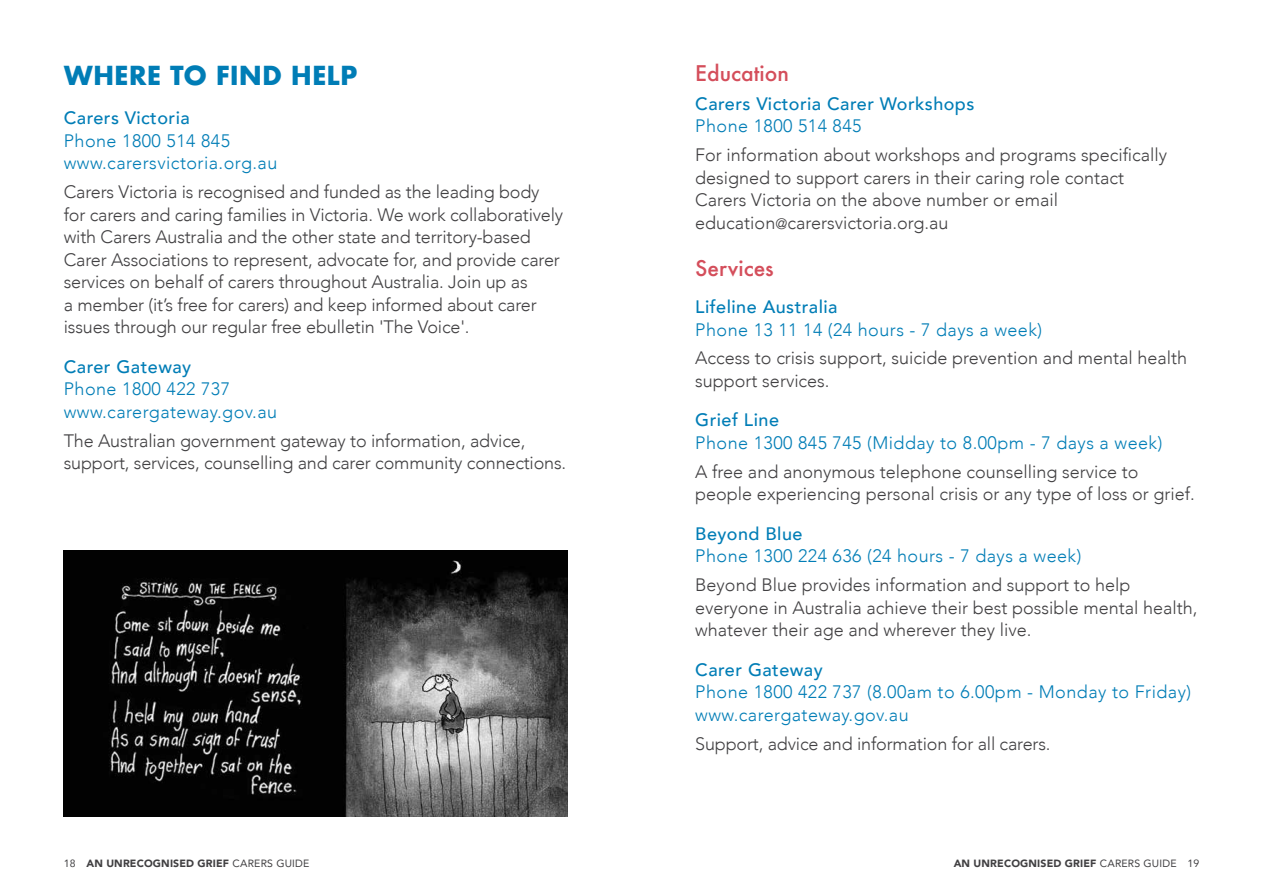
<style>
.page{position:relative;width:1263px;height:893px;background:#fff}
.page>*{position:absolute;margin:0;border:0;box-sizing:border-box;transform-origin:0 0}
.t1{font:700 25.5px "Futura";color:#007db6}
.t2{font:500 21px "Futura";color:#d44e5b}
.t3{font:300 18px/22.5px "Avenir";letter-spacing:-.01em;color:#414042}
.t4{font:300 18px/22.5px "Avenir";letter-spacing:.025em;color:#007db6}
.t5{font:500 18px "Avenir";letter-spacing:.025em;color:#007db6}
.t6{font:900 10.5px "Avenir";letter-spacing:.015em;color:#414042}
.s1{font-size:15px}
.s2{font-weight:400}
</style>
<div class="page">
<img style="left:64px;top:551px;width:504px;height:265px">
<h1 class="t1" style="left:64px;top:57px;width:295px">WHERE TO FIND HELP</h1>
<p class="t5" style="left:64px;top:103px;width:128px">Carers Victoria</p>
<p class="t4" style="left:64px;top:130px;width:215px">Phone 1800 514 845 www.carersvictoria.org.au</p>
<p class="t3" style="left:64px;top:181px;width:501px">Carers Victoria is recognised and funded as the leading body for carers and caring families in Victoria. We work collaboratively with Carers Australia and the other state and territory-based Carer Associations to represent, advocate for, and provide carer services on behalf of carers throughout Australia. Join up as<br>a member (it’s free for carers) and keep informed about carer issues through our regular free ebulletin 'The Voice'.</p>
<p class="t5" style="left:64px;top:351px;width:129px">Carer Gateway</p>
<p class="t4" style="left:64px;top:378px;width:215px">Phone 1800 422 737 www.carergateway.gov.au</p>
<p class="t3" style="left:64px;top:429px;width:504px">The Australian government gateway to information, advice, support, services, counselling and carer community connections.</p>
<p class="t2" style="left:695px;top:59px;width:95px">Education</p>
<p class="t5" style="left:695px;top:88px;width:281px">Carers Victoria Carer Workshops</p>
<p class="t4" style="left:695px;top:115px;width:168px">Phone 1800 514 845</p>
<p class="t3" style="left:695px;top:144px;width:473px">For information about workshops and programs specifically designed to support carers in their caring role contact Carers Victoria on the above number or email education<span class="s1">@</span>carersvictoria.org.au</p>
<p class="t2" style="left:695px;top:253px;width:80px">Services</p>
<p class="t5" style="left:695px;top:291px;width:144px">Lifeline Australia</p>
<p class="t4" style="left:695px;top:318px;width:348px">Phone 13 11 14 (24 hours - 7 days a week)</p>
<p class="t3" style="left:695px;top:347px;width:493px">Access to crisis support, suicide prevention and mental health support services.</p>
<p class="t5" style="left:695px;top:405px;width:85px">Grief Line</p>
<p class="t4" style="left:695px;top:431px;width:469px">Phone 1300 845 745 (Midday to 8.00pm - 7 days a week)</p>
<p class="t3" style="left:695px;top:460px;width:501px">A free and anonymous telephone counselling service to people experiencing personal crisis or any type of loss or grief.</p>
<p class="t5" style="left:695px;top:518px;width:109px">Beyond Blue</p>
<p class="t4" style="left:695px;top:545px;width:388px">Phone 1300 224 636 (24 hours - 7 days a week)</p>
<p class="t3" style="left:695px;top:574px;width:504px">Beyond Blue provides information and support to help everyone in Australia achieve their best possible mental health, whatever their age and wherever they live.</p>
<p class="t5" style="left:695px;top:654px;width:129px">Carer Gateway</p>
<p class="t4" style="left:695px;top:681px;width:497px">Phone 1800 422 737 (8.00am to 6.00pm - Monday to Friday) www.carergateway.gov.au</p>
<p class="t3" style="left:695px;top:732px;width:357px">Support, advice and information for all carers.</p>
<p class="t6" style="left:64px;top:855px;width:247px"><span class="s2">18</span> AN UNRECOGNISED GRIEF <span class="s2">CARERS GUIDE</span></p>
<p class="t6" style="left:954px;top:855px;width:247px">AN UNRECOGNISED GRIEF <span class="s2">CARERS GUIDE 19</span></p>
</div>
